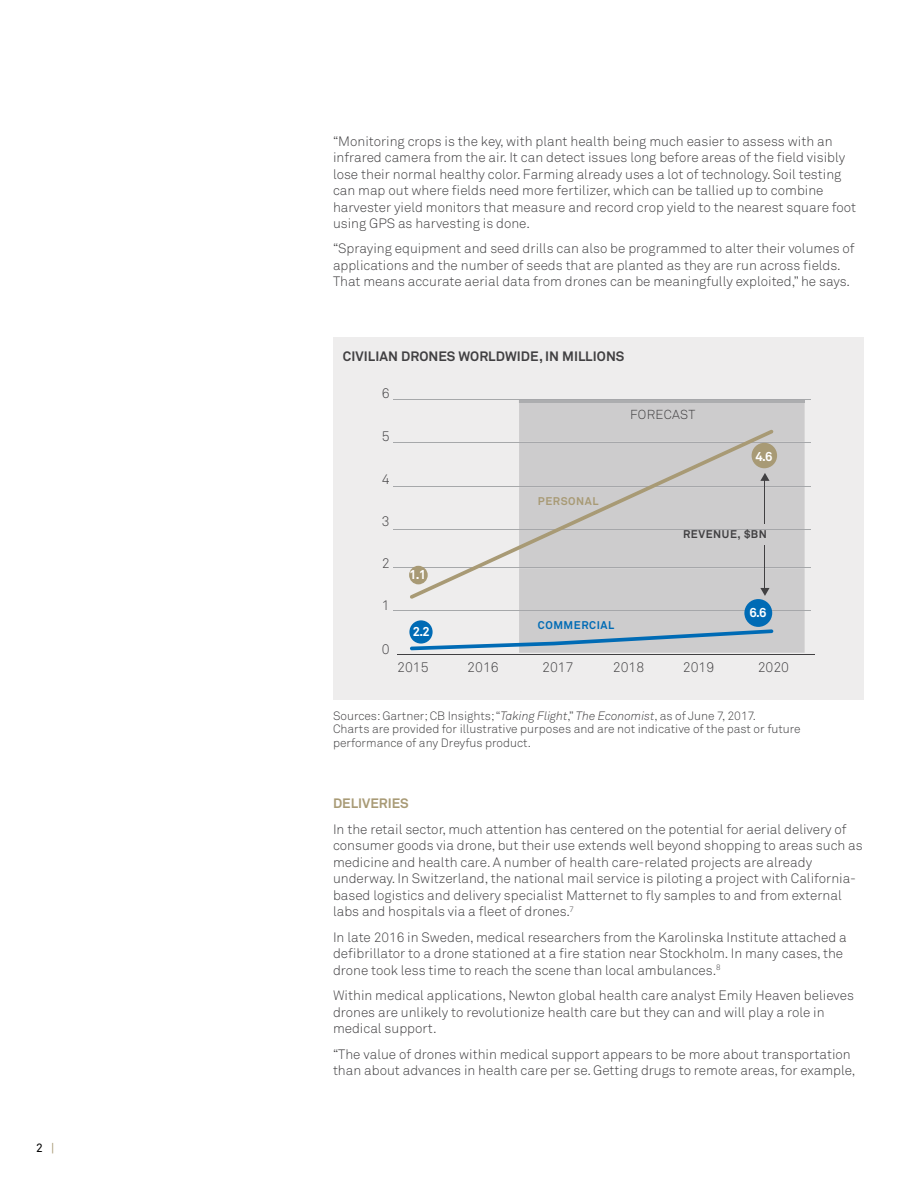
<style>
.page{position:relative;width:918px;height:1188px;background:#fff}
.page>*{position:absolute;margin:0;border:0;box-sizing:border-box;transform-origin:0 0}
.t1{font:13.8px "Akkurat Light Pro";color:#414042}
.t2{font:13.5px/16.5px "Akkurat Light Pro";color:#414042}
.t3{font:700 13.5px "Akkurat Pro";letter-spacing:.005em;color:#414042}
.t4{font:700 13.5px "Akkurat Pro";color:#a89a75}
.t5{font:700 12.9px "Akkurat Pro";color:#fff}
.t6{font:12.9px "Akkurat Light Pro";letter-spacing:.025em;color:#414042}
.t7{font:12px/13.5px "Akkurat Light Pro";color:#414042}
.t8{font:12px "Akkurat Pro";color:#000}
.t9{font:700 11.1px "Akkurat Pro";letter-spacing:.05em;color:#414042}
.t10{font:700 11.1px "Akkurat Pro";letter-spacing:.05em;color:#006bb5}
.t11{font:700 11.1px "Akkurat Pro";letter-spacing:.05em;color:#a89a75}
.s1{color:#a89a75}
.s2{font-style:italic}
</style>
<div class="page">
<div style="left:333px;top:338px;width:531px;height:362px;background:#eeeded"></div>
<hr style="left:393px;top:610px;width:418px;height:1px;background:#a6a8aa">
<hr style="left:393px;top:568px;width:418px;height:1px;background:#a6a8aa">
<hr style="left:397px;top:654px;width:418px;height:1px;background:#414042">
<hr style="left:393px;top:529px;width:418px;height:1px;background:#a6a8aa">
<hr style="left:393px;top:487px;width:418px;height:1px;background:#a6a8aa">
<hr style="left:393px;top:442px;width:418px;height:1px;background:#a6a8aa">
<hr style="left:393px;top:400px;width:418px;height:1px;background:#a6a8aa">
<div style="left:519px;top:443px;width:286px;height:210px;background:#cdcccd"></div>
<hr style="left:519px;top:610px;width:286px;height:1px;background:#a6a7aa">
<hr style="left:519px;top:568px;width:286px;height:1px;background:#a6a7aa">
<hr style="left:519px;top:529px;width:286px;height:1px;background:#a6a7aa">
<hr style="left:519px;top:487px;width:286px;height:1px;background:#a6a7aa">
<div style="left:519px;top:403px;width:286px;height:39px;background:#cdcccd"></div>
<hr style="left:519px;top:400px;width:286px;height:3px;background:#acadaf">
<hr style="left:519px;top:400px;width:286px;height:1px;background:#a6a7aa">
<div style="left:752px;top:443px;width:25px;height:25px;background:#a89a75;border-radius:50%"></div>
<div style="left:744px;top:599px;width:28px;height:28px;background:#006bb5;border-radius:50%"></div>
<div style="left:409px;top:620px;width:24px;height:24px;background:#006bb5;border-radius:50%"></div>
<svg style="left:410px;top:629px;width:363px;height:21px"></svg>
<svg style="left:410px;top:430px;width:364px;height:169px;fill:#cdcccd"></svg>
<hr style="left:765px;top:480px;width:1px;height:44px;background:#414042">
<svg style="left:760px;top:473px;width:10px;height:8px"></svg>
<hr style="left:765px;top:545px;width:1px;height:44px;background:#414042">
<svg style="left:760px;top:588px;width:10px;height:8px"></svg>
<p class="t8" style="left:36px;top:1141px;width:20px">2 <span class="s1">|</span></p>
<p class="t2" style="left:333px;top:133px;width:525px">“Monitoring crops is the key, with plant health being much easier to assess with an infrared camera from the air. It can detect issues long before areas of the field visibly lose their normal healthy color. Farming already uses a lot of technology. Soil testing can map out where fields need more fertilizer, which can be tallied up to combine harvester yield monitors that measure and record crop yield to the nearest square foot using GPS as harvesting is done.</p>
<p class="t2" style="left:333px;top:241px;width:523px">“Spraying equipment and seed drills can also be programmed to alter their volumes of applications and the number of seeds that are planted as they are run across fields.<br>That means accurate aerial data from drones can be meaningfully exploited,” he says.</p>
<p class="t3" style="left:343px;top:347px;width:283px">CIVILIAN DRONES WORLDWIDE, IN MILLIONS</p>
<p class="t1" style="left:382px;top:385px;width:9px">6</p>
<p class="t1" style="left:382px;top:428px;width:9px">5</p>
<p class="t1" style="left:382px;top:471px;width:9px">4</p>
<p class="t1" style="left:382px;top:513px;width:9px">3</p>
<p class="t1" style="left:382px;top:555px;width:9px">2</p>
<p class="t1" style="left:382px;top:597px;width:9px">1</p>
<p class="t1" style="left:382px;top:641px;width:9px">0</p>
<p class="t5" style="left:409px;top:566px;width:19px">1.1</p>
<p class="t5" style="left:413px;top:624px;width:19px">2.2</p>
<p class="t11" style="left:538px;top:494px;width:62px">PERSONAL</p>
<p class="t6" style="left:630px;top:407px;width:67px">FORECAST</p>
<p class="t5" style="left:755px;top:449px;width:19px">4.6</p>
<p class="t9" style="left:683px;top:527px;width:85px">REVENUE, $BN</p>
<p class="t10" style="left:538px;top:618px;width:78px">COMMERCIAL</p>
<p class="t5" style="left:749px;top:605px;width:19px">6.6</p>
<p class="t1" style="left:397px;top:659px;width:33px">2015</p>
<p class="t1" style="left:467px;top:659px;width:33px">2016</p>
<p class="t1" style="left:542px;top:659px;width:33px">2017</p>
<p class="t1" style="left:613px;top:659px;width:33px">2018</p>
<p class="t1" style="left:683px;top:659px;width:33px">2019</p>
<p class="t1" style="left:758px;top:659px;width:33px">2020</p>
<p class="t7" style="left:333px;top:709px;width:469px">Sources: Gartner; CB Insights; “<span class="s2">Taking Flight</span>,” <span class="s2">The Economist</span>, as of June 7, 2017.<br>Charts are provided for illustrative purposes and are not indicative of the past or future performance of any Dreyfus product.</p>
<p class="t4" style="left:333px;top:795px;width:77px">DELIVERIES</p>
<p class="t2" style="left:333px;top:821px;width:531px">In the retail sector, much attention has centered on the potential for aerial delivery of consumer goods via drone, but their use extends well beyond shopping to areas such as medicine and health care. A number of health care-related projects are already underway. In Switzerland, the national mail service is piloting a project with California&shy;based logistics and delivery specialist Matternet to fly samples to and from external labs and hospitals via a fleet of drones.<sup>7</sup></p>
<p class="t2" style="left:333px;top:929px;width:515px">In late 2016 in Sweden, medical researchers from the Karolinska Institute attached a defibrillator to a drone stationed at a fire station near Stockholm. In many cases, the drone took less time to reach the scene than local ambulances.<sup>8</sup></p>
<p class="t2" style="left:333px;top:987px;width:523px">Within medical applications, Newton global health care analyst Emily Heaven believes drones are unlikely to revolutionize health care but they can and will play a role in medical support.</p>
<p class="t2" style="left:333px;top:1046px;width:524px">“The value of drones within medical support appears to be more about transportation than about advances in health care per se. Getting drugs to remote areas, for example,</p>
</div>
